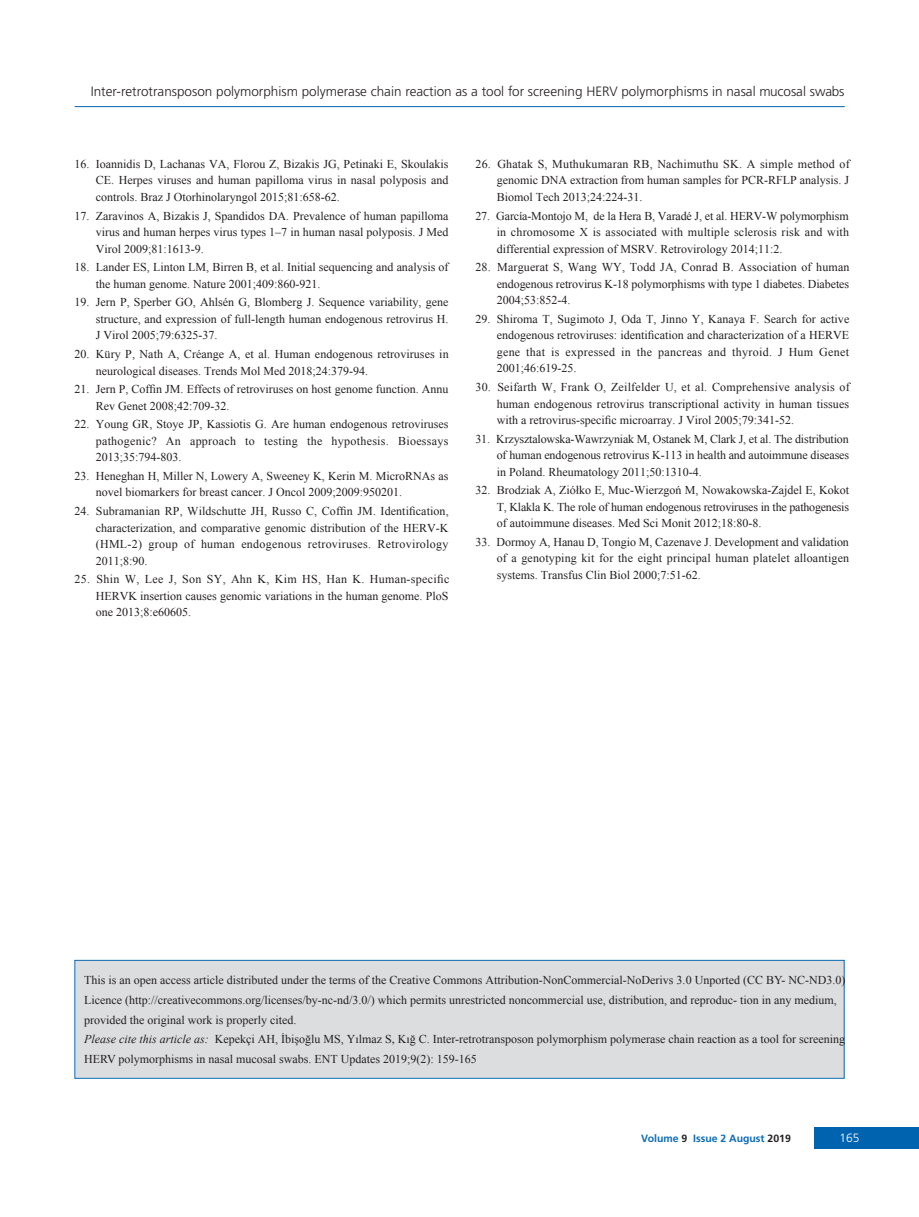
<style>
.page{position:relative;width:919px;height:1217px;background:#fff}
.page>*{position:absolute;margin:0;border:0;box-sizing:border-box;transform-origin:0 0}
.t1{font:13.5px "Frutiger Light Nr Tr";color:#231f20}
.t2{font:12px/16.5px "Times New Roman";color:#231f20;text-align:justify}
.t3{font:12px "Frutiger Light Nr Tr";color:#fff}
.t4{font:10.5px "Frutiger Bold Tr";color:#0d6cb6}
.s1{font-style:italic}
.s2{font-style:inherit}
.s3{color:#231f20}
</style>
<div class="page">
<hr style="left:75px;top:106px;width:769px;height:1px;background:#0063b0">
<div style="left:814px;top:1127px;width:104px;height:21px;background:#0063b0"></div>
<div style="left:75px;top:960px;width:769px;height:117px;background:#dcdddf"></div>
<div style="left:74px;top:959px;width:770px;height:119px;border:1px solid #0d6cb6"></div>
<p class="t1" style="left:91px;top:84px;width:755px">Inter-retrotransposon polymorphism polymerase chain reaction as a tool for screening HERV polymorphisms in nasal mucosal swabs</p>
<p class="t2" style="left:96px;top:155px;width:354px;text-indent:-21px">16. Ioannidis D, Lachanas VA, Florou Z, Bizakis JG, Petinaki E, Skoulakis CE. Herpes viruses and human papilloma virus in nasal polyposis and controls. Braz J Otorhinolaryngol 2015;81:658-62.</p>
<p class="t2" style="left:96px;top:207px;width:354px;text-indent:-21px">17. Zaravinos A, Bizakis J, Spandidos DA. Prevalence of human papilloma virus and human herpes virus types 1–7 in human nasal polyposis. J Med Virol 2009;81:1613-9.</p>
<p class="t2" style="left:96px;top:259px;width:354px;text-indent:-21px">18. Lander ES, Linton LM, Birren B, et al. Initial sequencing and analysis of the human genome. Nature 2001;409:860-921.</p>
<p class="t2" style="left:96px;top:294px;width:354px;text-indent:-21px">19. Jern P, Sperber GO, Ahlsén G, Blomberg J. Sequence variability, gene structure, and expression of full-length human endogenous retrovirus H.<br>J Virol 2005;79:6325-37.</p>
<p class="t2" style="left:96px;top:345px;width:354px;text-indent:-21px">20. Küry P, Nath A, Créange A, et al. Human endogenous retroviruses in neurological diseases. Trends Mol Med 2018;24:379-94.</p>
<p class="t2" style="left:96px;top:380px;width:354px;text-indent:-21px">21. Jern P, Coffin JM. Effects of retroviruses on host genome function. Annu<br>Rev Genet 2008;42:709-32.</p>
<p class="t2" style="left:96px;top:416px;width:354px;text-indent:-21px">22. Young GR, Stoye JP, Kassiotis G. Are human endogenous retroviruses pathogenic? An approach to testing the hypothesis. Bioessays 2013;35:794-803.</p>
<p class="t2" style="left:96px;top:467px;width:354px;text-indent:-21px">23. Heneghan H, Miller N, Lowery A, Sweeney K, Kerin M. MicroRNAs as novel biomarkers for breast cancer. J Oncol 2009;2009:950201.</p>
<p class="t2" style="left:96px;top:502px;width:354px;text-indent:-21px">24. Subramanian RP, Wildschutte JH, Russo C, Coffin JM. Identification, characterization, and comparative genomic distribution of the HERV-K (HML-2) group of human endogenous retroviruses. Retrovirology 2011;8:90.</p>
<p class="t2" style="left:96px;top:570px;width:355px;text-indent:-21px">25. Shin W, Lee J, Son SY, Ahn K, Kim HS, Han K. Human-specific HERVK insertion causes genomic variations in the human genome. PloS one 2013;8:e60605.</p>
<p class="t2" style="left:496px;top:155px;width:354px;text-indent:-21px">26. Ghatak S, Muthukumaran RB, Nachimuthu SK. A simple method of genomic DNA extraction from human samples for PCR-RFLP analysis. J Biomol Tech 2013;24:224-31.</p>
<p class="t2" style="left:496px;top:207px;width:354px;text-indent:-21px">27. García-Montojo M, de la Hera B, Varadé J, et al. HERV-W polymorphism in chromosome X is associated with multiple sclerosis risk and with differential expression of MSRV. Retrovirology 2014;11:2.</p>
<p class="t2" style="left:496px;top:259px;width:354px;text-indent:-21px">28. Marguerat S, Wang WY, Todd JA, Conrad B. Association of human endogenous retrovirus K-18 polymorphisms with type 1 diabetes. Diabetes 2004;53:852-4.</p>
<p class="t2" style="left:496px;top:310px;width:354px;text-indent:-21px">29. Shiroma T, Sugimoto J, Oda T, Jinno Y, Kanaya F. Search for active endogenous retroviruses: identification and characterization of a HERVE gene that is expressed in the pancreas and thyroid. J Hum Genet 2001;46:619-25.</p>
<p class="t2" style="left:496px;top:378px;width:354px;text-indent:-21px">30. Seifarth W, Frank O, Zeilfelder U, et al. Comprehensive analysis of human endogenous retrovirus transcriptional activity in human tissues with a retrovirus-specific microarray. J Virol 2005;79:341-52.</p>
<p class="t2" style="left:496px;top:430px;width:354px;text-indent:-21px">31. Krzysztalowska-Wawrzyniak M, Ostanek M, Clark J, et al. The distribution of human endogenous retrovirus K-113 in health and autoimmune diseases in Poland. Rheumatology 2011;50:1310-4.</p>
<p class="t2" style="left:496px;top:481px;width:354px;text-indent:-21px">32. Brodziak A, Ziółko E, Muc-Wierzgoń M, Nowakowska-Zajdel E, Kokot T, Klakla K. The role of human endogenous retroviruses in the pathogenesis of autoimmune diseases. Med Sci Monit 2012;18:80-8.</p>
<p class="t2" style="left:496px;top:533px;width:354px;text-indent:-21px">33. Dormoy A, Hanau D, Tongio M, Cazenave J. Development and validation of a genotyping kit for the eight principal human platelet alloantigen systems. Transfus Clin Biol 2000;7:51-62.</p>
<p class="t2" style="left:84px;top:970px;width:762px;line-height:19.5px;text-align:left">This is an open access article distributed under the terms of the Creative Commons Attribution-NonCommercial-NoDerivs 3.0 Unported (CC BY- NC-ND3.0)<br>Licence (http://creativecommons.org/licenses/by-nc-nd/3.0/) which permits unrestricted noncommercial use, distribution, and reproduc- tion in any medium, provided the original work is properly cited.<br><span class="s1">Please cite this article as:</span> Kepekçi AH, İbişoğlu MS, Yılmaz S<span class="s2">,</span> Kığ C. Inter-retrotransposon polymorphism polymerase chain reaction as a tool for screening HERV polymorphisms in nasal mucosal swabs. ENT Updates 2019;9(2): 159<span class="s2">-</span>165</p>
<p class="t4" style="left:641px;top:1131px;width:151px">Volume <span class="s3">9</span> Issue 2 August <span class="s3">2019</span></p>
<p class="t3" style="left:839px;top:1131px;width:22px">165</p>
</div>
